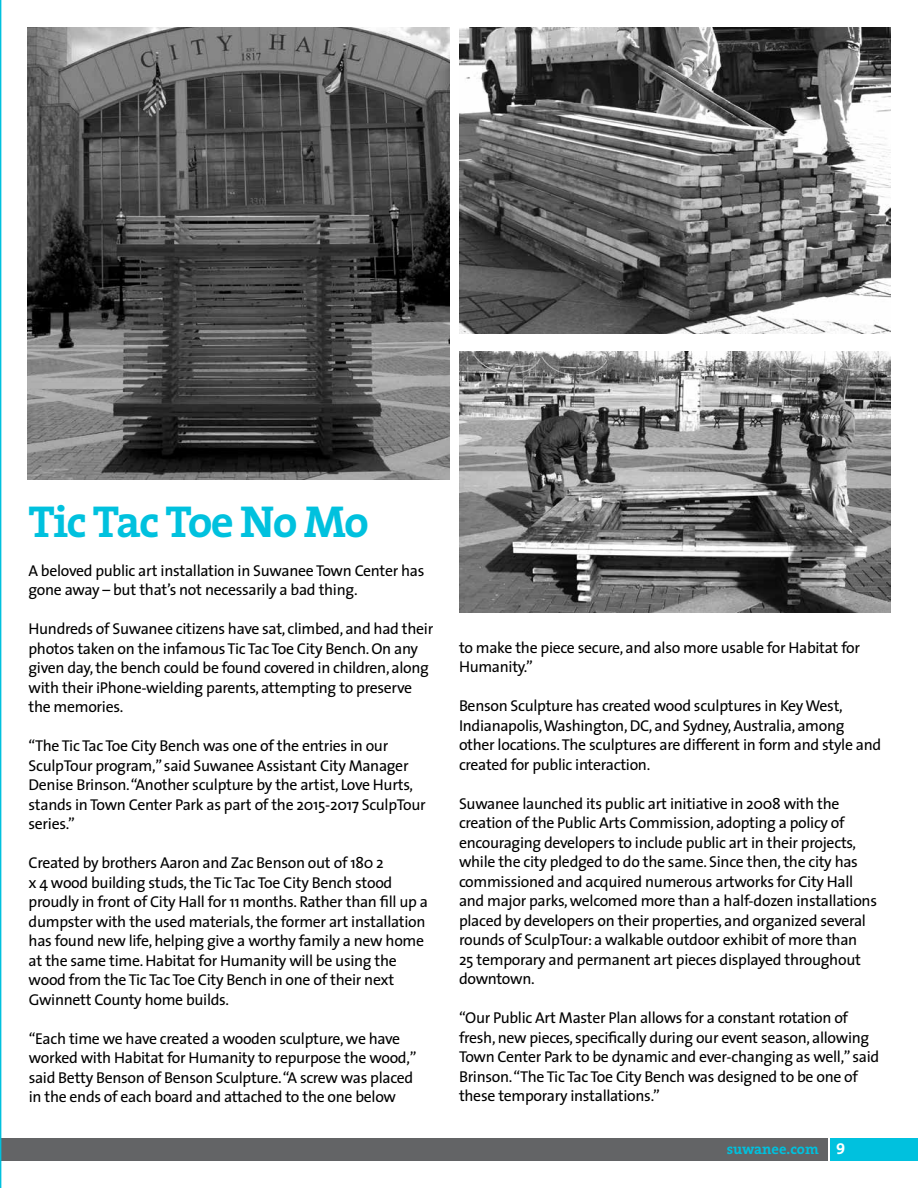
<style>
.page{position:relative;width:918px;height:1188px;background:#fff}
.page>*{position:absolute;margin:0;border:0;box-sizing:border-box;transform-origin:0 0}
.t1{font:700 45px "The Serif";letter-spacing:-.04em;color:#00c1de}
.t2{font:15.75px/19.5px "The Sans";letter-spacing:-.02em;color:#000}
.t3{font:700 14.7px "The Serif";color:#00c1de}
.s1{font-family:"The Serif Bold Caps";font-weight:400;font-size:15.75px;color:#fff}
</style>
<div class="page">
<div style="left:0;top:1138px;width:827px;height:23px;background:#636466"></div>
<div style="left:831px;top:1138px;width:87px;height:23px;background:#00c1de"></div>
<svg style="left:0;top:0;width:1px;height:1188px"></svg>
<img style="left:27px;top:27px;width:422px;height:453px">
<img style="left:459px;top:27px;width:432px;height:306px">
<img style="left:459px;top:352px;width:432px;height:261px">
<h1 class="t1" style="left:28px;top:484px;width:342px">Tic Tac Toe No Mo</h1>
<p class="t2" style="left:28px;top:560px;width:397px">A beloved public art installation in Suwanee Town Center has gone away – but that’s not necessarily a bad thing.</p>
<p class="t2" style="left:29px;top:619px;width:406px">Hundreds of Suwanee citizens have sat, climbed,and had their photos taken on the infamous Tic Tac Toe City Bench. On any given day, the bench could be found covered in children,along with their iPhone-wielding parents,attempting to preserve the memories.</p>
<p class="t2" style="left:29px;top:736px;width:399px">“The Tic Tac Toe City Bench was one of the entries in our SculpTour program,” said Suwanee Assistant City Manager Denise Brinson.“Another sculpture by the artist, Love Hurts, stands in Town Center Park as part of the 2015-2017 SculpTour series.”</p>
<p class="t2" style="left:29px;top:853px;width:401px">Created by brothers Aaron and Zac Benson out of 180 2<br>x 4 wood building studs, the Tic Tac Toe City Bench stood proudly in front of City Hall for 11 months. Rather than fill up a dumpster with the used materials, the former art installation has found new life,helping give a worthy family a new home at the same time. Habitat for Humanity will be using the wood from the Tic Tac Toe City Bench in one of their next Gwinnett County home builds.</p>
<p class="t2" style="left:29px;top:1028px;width:389px">“Each time we have created a wooden sculpture,we have worked with Habitat for Humanity to repurpose the wood,” said Betty Benson of Benson Sculpture.“A screw was placed in the ends of each board and attached to the one below</p>
<p class="t2" style="left:459px;top:637px;width:403px">to make the piece secure,and also more usable for Habitat for<br>Humanity.”</p>
<p class="t2" style="left:459px;top:696px;width:424px">Benson Sculpture has created wood sculptures in KeyWest, Indianapolis,Washington,DC,and Sydney,Australia,among other locations.The sculptures are different in form and style and created for public interaction.</p>
<p class="t2" style="left:459px;top:793px;width:420px">Suwanee launched its public art initiative in 2008 with the creation of the Public Arts Commission,adopting a policy of encouraging developers to include public art in their projects, while the city pledged to do the same. Since then, the city has commissioned and acquired numerous artworks for City Hall and major parks,welcomed more than a half-dozen installations placed by developers on their properties,and organized several rounds of SculpTour:a walkable outdoor exhibit of more than<br>25 temporary and permanent art pieces displayed throughout downtown.</p>
<p class="t2" style="left:459px;top:1008px;width:422px">“Our Public Art Master Plan allows for a constant rotation of fresh,new pieces, specifically during our event season,allowing Town Center Park to be dynamic and ever-changing as well,” said Brinson.“The Tic Tac Toe City Bench was designed to be one of these temporary installations.”</p>
<p class="t3" style="left:727px;top:1137px;width:120px">suwanee.com <span class="s1">9</span></p>
</div>
